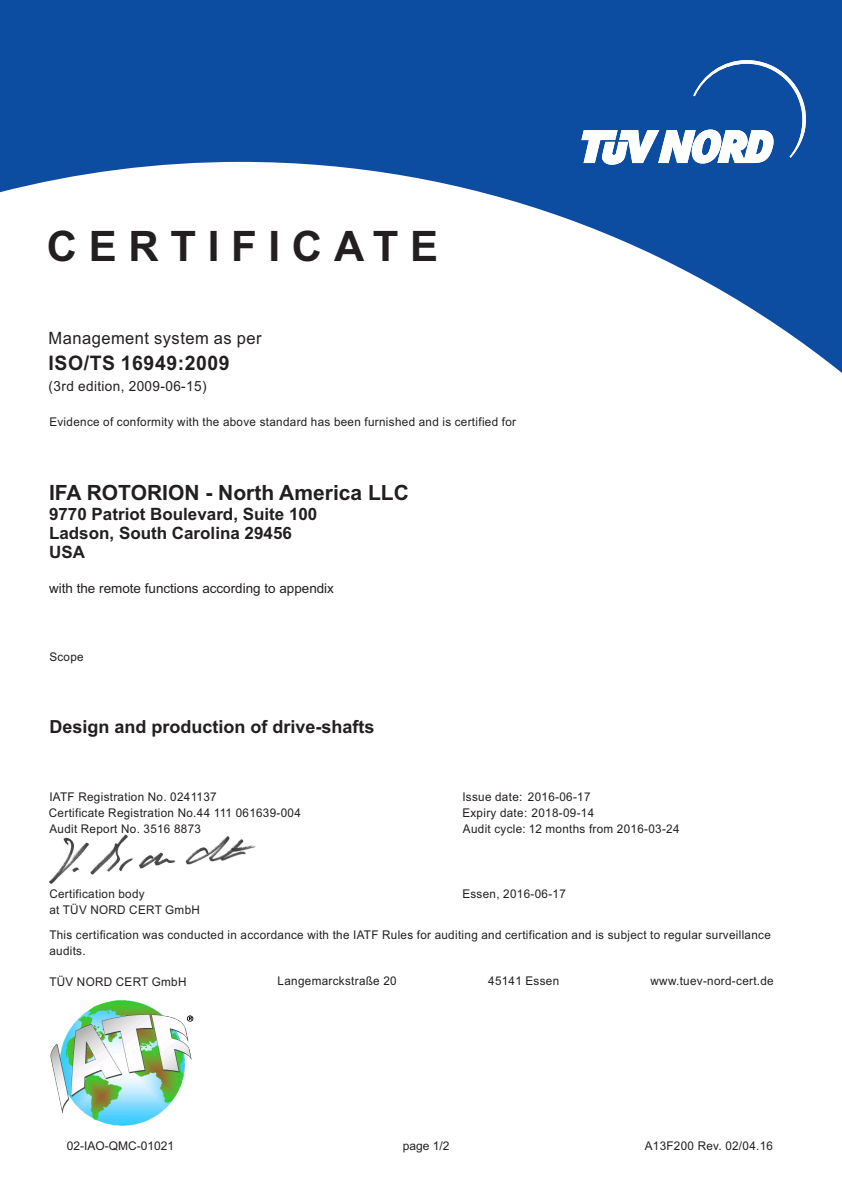
<style>
.page{position:relative;width:842px;height:1191px;background:#fff}
.page>*{position:absolute;margin:0;border:0;box-sizing:border-box;transform-origin:0 0}
.t1{font:700 42px "Arial";letter-spacing:.28em;color:#231f20}
.t2{font:700 21px "Arial";color:#231f20}
.t3{font:700 20px "Arial";letter-spacing:.03em;color:#231f20}
.t4{font:700 18px "Arial";color:#231f20}
.t5{font:700 17px/19px "Arial";color:#231f20}
.t6{font:17px "Arial";letter-spacing:.03em;color:#231f20}
.t7{font:14px "Arial";letter-spacing:.03em;color:#231f20}
.t8{font:13.5px "Arial";color:#231f20}
.t9{font:12px/16.1px "Arial";letter-spacing:.03em;color:#231f20}
.t10{font:12px "Arial";color:#231f20}
</style>
<div class="page">
<img style="left:49px;top:834px;width:207px;height:50px">
<img style="left:50px;top:1000px;width:144px;height:125px">
<svg style="left:0;top:0;width:842px;height:373px;fill:#0d4da1"></svg>
<svg style="left:581px;top:60px;width:225px;height:105px"></svg>
<h1 class="t1" style="left:47px;top:230px;width:393px">CERTIFICATE</h1>
<h3 class="t6" style="left:49px;top:332px;width:214px">Management system as per</h3>
<h3 class="t3" style="left:49px;top:356px;width:182px">ISO/TS 16949:2009</h3>
<p class="t7" style="left:49px;top:380px;width:159px">(3rd edition, 2009-06-15)</p>
<p class="t9" style="left:49px;top:414px;width:468px">Evidence of conformity with the above standard has been furnished and is certified for</p>
<h2 class="t2" style="left:49px;top:484px;width:361px">IFA ROTORION - North America LLC</h2>
<h3 class="t5" style="left:49px;top:506px;width:270px">9770 Patriot Boulevard, Suite 100<br>Ladson, South Carolina 29456<br>USA</h3>
<p class="t8" style="left:49px;top:583px;width:286px">with the remote functions according to appendix</p>
<p class="t9" style="left:49px;top:649px;width:36px">Scope</p>
<h3 class="t4" style="left:49px;top:719px;width:327px">Design and production of drive-shafts</h3>
<p class="t9" style="left:49px;top:790px;width:169px">IATF Registration No. 0241137</p>
<p class="t9" style="left:49px;top:806px;width:254px">Certificate Registration No.44 111 061639-004</p>
<p class="t9" style="left:462px;top:790px;width:133px">Issue date: 2016-06-17<br>Expiry date: 2018-09-14</p>
<p class="t9" style="left:49px;top:822px;width:153px">Audit Report No. 3516 8873</p>
<p class="t9" style="left:463px;top:821px;width:218px">Audit cycle: 12 months from 2016-03-24</p>
<p class="t9" style="left:49px;top:886px;width:97px">Certification body</p>
<p class="t9" style="left:462px;top:886px;width:105px">Essen, 2016-06-17</p>
<p class="t9" style="left:49px;top:903px;width:152px">at TÜV NORD CERT GmbH</p>
<p class="t9" style="left:49px;top:927px;width:723px">This certification was conducted in accordance with the IATF Rules for auditing and certification and is subject to regular surveillance audits.</p>
<p class="t9" style="left:49px;top:974px;width:139px">TÜV NORD CERT GmbH</p>
<p class="t9" style="left:278px;top:973px;width:121px">Langemarckstraße 20</p>
<p class="t9" style="left:488px;top:973px;width:73px">45141 Essen</p>
<p class="t9" style="left:650px;top:973px;width:125px">www.tuev-nord-cert.de</p>
<p class="t10" style="left:67px;top:1141px;width:109px">02-IAO-QMC-01021</p>
<p class="t9" style="left:403px;top:1139px;width:48px">page 1/2</p>
<p class="t9" style="left:645px;top:1139px;width:130px">A13F200 Rev. 02/04.16</p>
</div>
